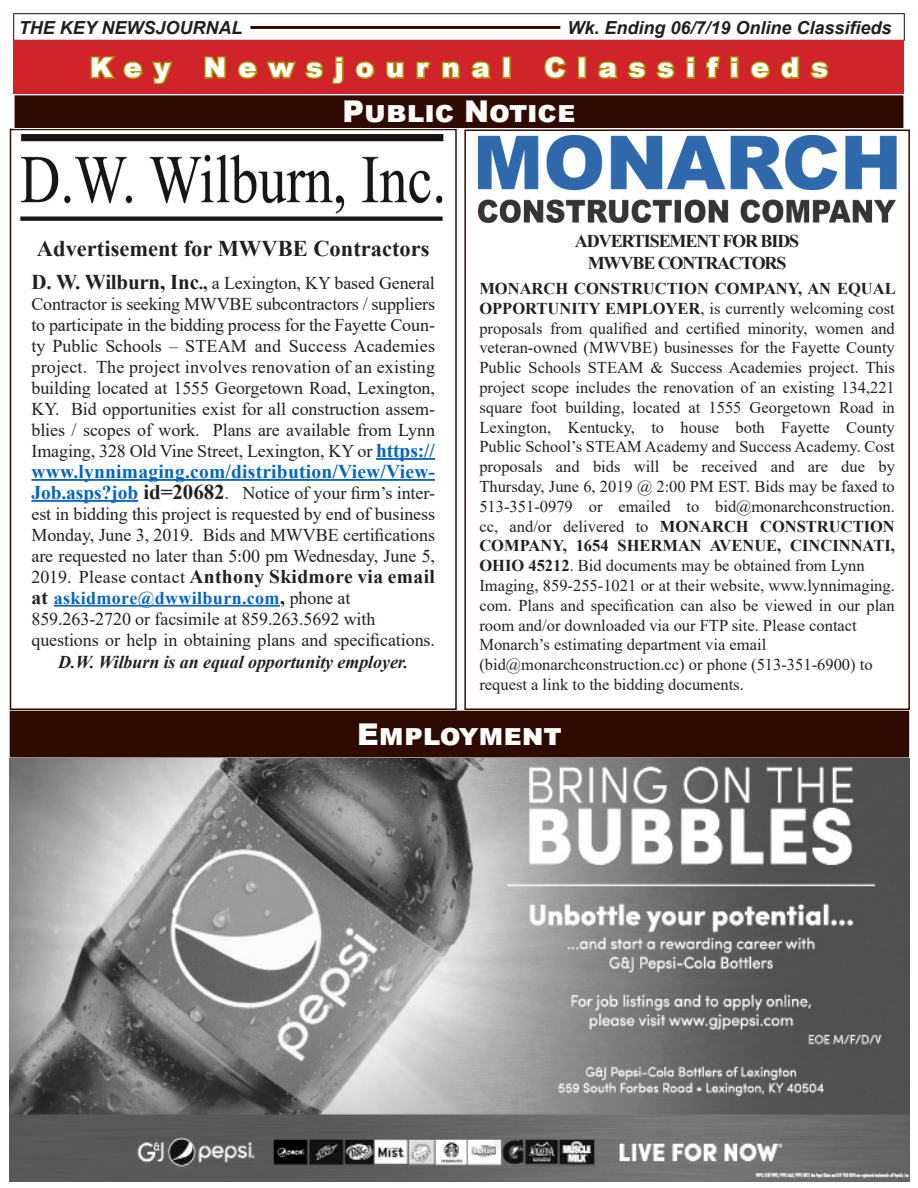
<style>
.page{position:relative;width:918px;height:1188px;background:#fff}
.page>*{position:absolute;margin:0;border:0;box-sizing:border-box;transform-origin:0 0}
.t1{font:900 30px "Arial";color:#fff}
.t2{font:900 27px "Arial";letter-spacing:.45em;color:#fff}
.No_Spacing{font:700 22.5px "Times New Roman";color:#231f20}
.No_Spacing-2{font:700 19.5px "Times New Roman";letter-spacing:.01em;color:#0563c1}
.No_Spacing-3{font:700 19.5px "Times New Roman";letter-spacing:.02em;color:#231f20}
.No_Spacing-4{font:18px/21px "Times New Roman";letter-spacing:-.005em;color:#231f20;text-align:justify}
.t3{font:italic 700 18px "Arial";color:#231f20}
.No_Spacing-5{font:italic 700 18px "Times New Roman";letter-spacing:-.005em;color:#231f20}
.t4{font:700 18px "Times New Roman";letter-spacing:-.06em;color:#231f20}
.No_Spacing-6{font:700 18px "Times New Roman";letter-spacing:.02em;color:#0563c1}
.t5{font:16.5px/19.8px "Times New Roman";color:#231f20;text-align:justify}
.t6{font:700 16.5px/19.8px "Times New Roman";color:#231f20}
.s1{font-weight:700;font-size:21px}
.s2{font-weight:700}
.s3{font-weight:700;font-size:19.5px;color:#0563c1}
.s4{font-weight:400;font-size:18px}
.s5{font-size:19.5px;color:#231f20}
.s6{font-weight:400;color:#231f20}
.s7{font-weight:400}
</style>
<div class="page">
<hr style="left:250px;top:26px;width:310px;height:3px;background:#2e0a00">
<div style="left:14px;top:40px;width:890px;height:54px;background:#d1232a"></div>
<svg style="left:90px;top:56px;width:83px;height:29px"></svg>
<svg style="left:204px;top:56px;width:22px;height:23px"></svg>
<svg style="left:237px;top:56px;width:107px;height:29px"></svg>
<svg style="left:355px;top:61px;width:20px;height:18px"></svg>
<svg style="left:386px;top:61px;width:18px;height:18px"></svg>
<svg style="left:416px;top:61px;width:15px;height:18px"></svg>
<svg style="left:442px;top:61px;width:18px;height:18px"></svg>
<svg style="left:471px;top:61px;width:21px;height:18px"></svg>
<div style="left:502px;top:56px;width:9px;height:23px;border:3px solid #ae9301"></div>
<svg style="left:544px;top:56px;width:23px;height:23px"></svg>
<div style="left:578px;top:56px;width:8px;height:23px;border:3px solid #ae9301"></div>
<svg style="left:598px;top:61px;width:48px;height:18px"></svg>
<svg style="left:656px;top:61px;width:19px;height:18px"></svg>
<svg style="left:686px;top:56px;width:9px;height:23px"></svg>
<svg style="left:706px;top:56px;width:15px;height:23px"></svg>
<svg style="left:730px;top:56px;width:9px;height:23px"></svg>
<svg style="left:750px;top:61px;width:21px;height:18px"></svg>
<svg style="left:780px;top:56px;width:20px;height:23px"></svg>
<svg style="left:810px;top:61px;width:19px;height:18px"></svg>
<div style="left:9px;top:710px;width:901px;height:48px;background:#2e0a00"></div>
<img style="left:10px;top:758px;width:900px;height:424px">
<hr style="left:376px;top:458px;width:59px;height:2px;background:#0563c1">
<hr style="left:32px;top:479px;width:403px;height:2px;background:#0563c1">
<hr style="left:32px;top:500px;width:106px;height:2px;background:#0563c1">
<hr style="left:54px;top:605px;width:226px;height:2px;background:#0563c1">
<div style="left:10px;top:129px;width:447px;height:581px;border:2px solid #2e0a00"></div>
<img style="left:20px;top:134px;width:424px;height:87px">
<div style="left:14px;top:95px;width:890px;height:34px;background:#2e0a00"></div>
<div style="left:14px;top:95px;width:890px;height:34px;border:1px solid #fff"></div>
<div style="left:464px;top:130px;width:446px;height:580px;border:2px solid #2e0a00"></div>
<img style="left:478px;top:136px;width:419px;height:86px">
<p class="t3" style="left:19px;top:15px;width:225px">THE KEY NEWSJOURNAL</p>
<p class="t3" style="left:568px;top:15px;width:326px">Wk. Ending 06/7/19 Online Classifieds</p>
<p class="t2" style="left:90px;top:48px;width:739px">Key Newsjournal Classifieds</p>
<p class="t1" style="left:343px;top:90px;width:234px">Public Notice</p>
<p class="No_Spacing" style="left:37px;top:232px;width:394px">Advertisement for MWVBE Contractors</p>
<p class="No_Spacing-4" style="left:32px;top:272px;width:405px"><span class="s1">D. W. Wilburn, Inc</span><span class="s2">.,</span> a Lexington, KY based General Contractor is seeking MWVBE subcontractors / suppliers to participate in the bidding process for the Fayette Coun&shy;ty Public Schools – STEAM and Success Academies project. The project involves renovation of an existing building located at 1555 Georgetown Road, Lexington, KY. Bid opportunities exist for all construction assem&shy;blies / scopes of work. Plans are available from Lynn Imaging, 328 Old Vine Street, Lexington, KY or <span class="s3">https://</span></p>
<p class="No_Spacing-2" style="left:32px;top:457px;width:405px">www.lynnimaging.com/distribution/View/View-</p>
<p class="No_Spacing-4" style="left:31px;top:482px;width:405px"><span class="s3">Job.asps?job</span> <span class="s1">id=20682</span>. Notice of your firm’s inter&shy;est in bidding this project is requested by end of business Monday, June 3, 2019. Bids and MWVBE certifications are requested no later than 5:00 pm Wednesday, June 5,</p>
<p class="No_Spacing-3" style="left:31px;top:562px;width:405px"><span class="s4">2019. Please contact</span> Anthony Skidmore via email</p>
<p class="No_Spacing-6" style="left:31px;top:585px;width:321px"><span class="s5">at</span> askidmore@dwwilburn.com<span class="s5">,</span> <span class="s6">phone at</span></p>
<p class="No_Spacing-4" style="left:32px;top:608px;width:345px">859.263-2720 or facsimile at 859.263.5692 with</p>
<p class="No_Spacing-4" style="left:32px;top:629px;width:405px">questions or help in obtaining plans and specifications.</p>
<p class="No_Spacing-5" style="left:58px;top:650px;width:352px">D.W. Wilburn is an equal opportunity employer.</p>
<p class="t4" style="left:575px;top:228px;width:226px">ADVERTISEMENT FOR BIDS</p>
<p class="t4" style="left:588px;top:250px;width:200px">MWVBE CONTRACTORS</p>
<p class="t6" style="left:479px;top:278px;width:418px">MONARCH CONSTRUCTION COMPANY, AN EQUAL</p>
<p class="t5" style="left:479px;top:298px;width:417px"><span class="s2">OPPORTUNITY EMPLOYER</span>, is currently welcoming cost</p>
<p class="t5" style="left:479px;top:318px;width:417px">proposals from qualified and certified minority, women and</p>
<p class="t5" style="left:479px;top:337px;width:417px">veteran-owned (MWVBE) businesses for the Fayette County Public Schools STEAM &amp; Success Academies project. This project scope includes the renovation of an existing 134,221 square foot building, located at 1555 Georgetown Road in</p>
<p class="t5" style="left:479px;top:417px;width:417px">Lexington, Kentucky, to house both Fayette County</p>
<p class="t5" style="left:479px;top:436px;width:417px">Public School’s STEAM Academy and Success Academy. Cost</p>
<p class="t5" style="left:479px;top:456px;width:417px">proposals and bids will be received and are due by</p>
<p class="t5" style="left:479px;top:476px;width:417px">Thursday, June 6, 2019 @ 2:00 PM EST. Bids may be faxed to</p>
<p class="t5" style="left:479px;top:496px;width:417px">513-351-0979 or emailed to bid@monarchconstruction. cc, and/or delivered to <span class="s2">MONARCH CONSTRUCTION</span></p>
<p class="t6" style="left:479px;top:536px;width:417px">COMPANY, 1654 SHERMAN AVENUE, CINCINNATI,<br>OHIO 45212<span class="s7">. Bid documents may be obtained from Lynn</span></p>
<p class="t5" style="left:479px;top:575px;width:417px">Imaging, 859-255-1021 or at their website, www.lynnimaging. com. Plans and specification can also be viewed in our plan room and/or downloaded via our FTP site. Please contact</p>
<p class="t5" style="left:479px;top:634px;width:288px">Monarch’s estimating department via email</p>
<p class="t5" style="left:479px;top:654px;width:395px">(bid@monarchconstruction.cc) or phone (513-351-6900) to</p>
<p class="t5" style="left:479px;top:674px;width:266px">request a link to the bidding documents.</p>
<p class="t1" style="left:357px;top:712px;width:206px">Employment</p>
</div>
